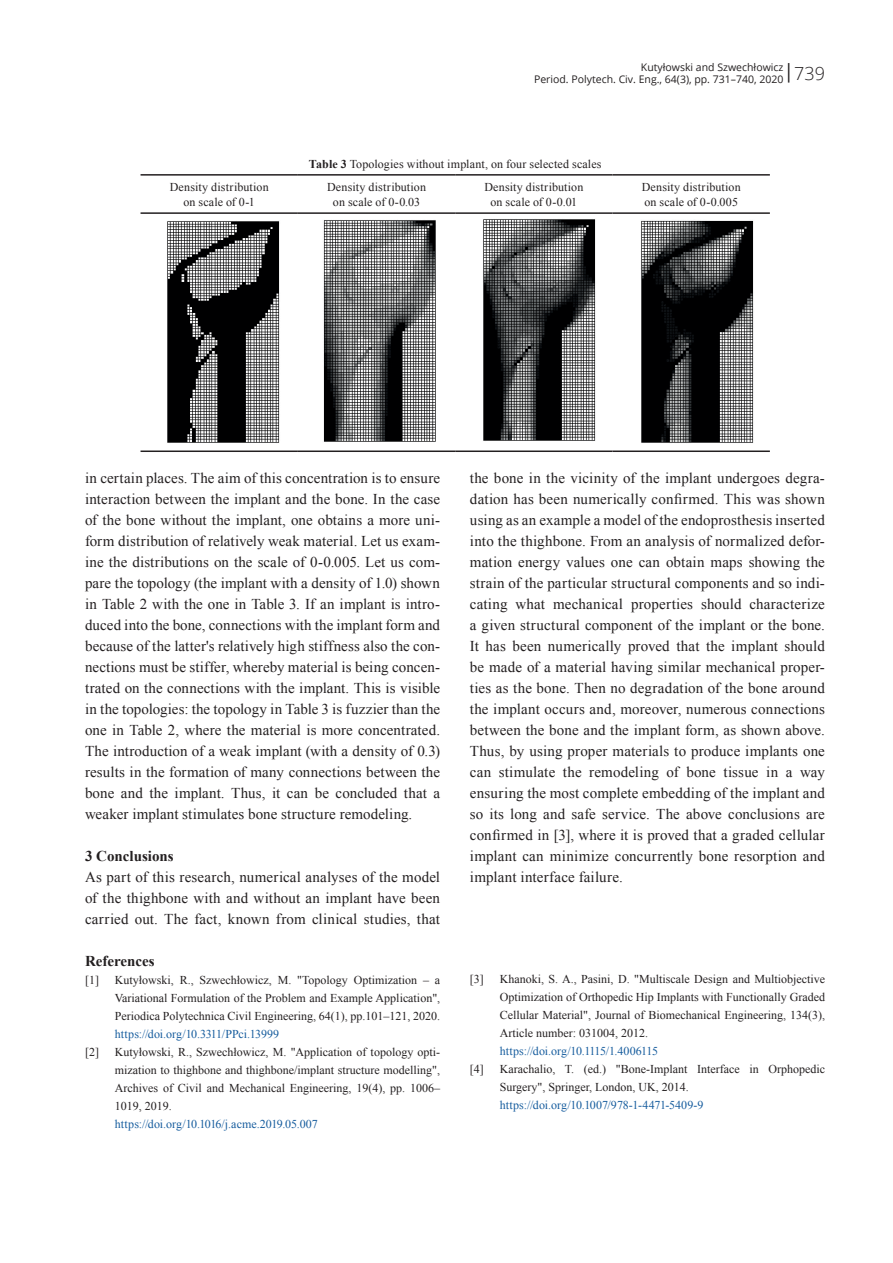
<style>
.page{position:relative;width:893px;height:1263px;background:#fff}
.page>*{position:absolute;margin:0;border:0;box-sizing:border-box;transform-origin:0 0}
.t1{font:15px/21px "Times New Roman";letter-spacing:.01em;color:#231f20;text-align:justify}
.t2{font:700 15px "Times New Roman";color:#231f20}
.t3{font:12px/18px "Times New Roman";color:#231f20;text-align:center}
.t4{font:12px "Times New Roman";letter-spacing:.005em;color:#175d9e}
.t5{font:10.5px/12px "Open Sans";color:#231f20}
.s1{font-weight:700}
</style>
<div class="page">
<hr style="left:141px;top:174px;width:157px;height:2px;background:#231f20">
<hr style="left:298px;top:174px;width:157px;height:2px;background:#231f20">
<hr style="left:455px;top:174px;width:157px;height:2px;background:#231f20">
<hr style="left:612px;top:174px;width:158px;height:2px;background:#231f20">
<hr style="left:141px;top:212px;width:157px;height:2px;background:#231f20">
<hr style="left:298px;top:212px;width:157px;height:2px;background:#231f20">
<hr style="left:455px;top:212px;width:157px;height:2px;background:#231f20">
<hr style="left:612px;top:212px;width:158px;height:2px;background:#231f20">
<hr style="left:141px;top:450px;width:157px;height:2px;background:#231f20">
<hr style="left:298px;top:450px;width:157px;height:2px;background:#231f20">
<hr style="left:455px;top:450px;width:157px;height:2px;background:#231f20">
<hr style="left:612px;top:450px;width:158px;height:2px;background:#231f20">
<img style="left:167px;top:221px;width:113px;height:222px">
<img style="left:323px;top:220px;width:113px;height:222px">
<img style="left:483px;top:219px;width:113px;height:222px">
<img style="left:641px;top:220px;width:113px;height:223px">
<p class="t5" style="left:534px;top:61px;width:292px;text-indent:107px">Kutyłowski and Szwechłowicz<br>Period. Polytech. Civ. Eng., 64(3), pp. 731–740, 2020<sup>|</sup><sup>739</sup></p>
<p class="t3" style="left:309px;top:155px;width:294px"><span class="s1">Table 3</span> Topologies without implant, on four selected scales</p>
<p class="t3" style="left:170px;top:179px;width:101px;line-height:15px">Density distribution on scale of 0-1</p>
<p class="t3" style="left:327px;top:179px;width:101px;line-height:15px">Density distribution on scale of 0-0.03</p>
<p class="t3" style="left:484px;top:179px;width:101px;line-height:15px">Density distribution on scale of 0-0.01</p>
<p class="t3" style="left:642px;top:179px;width:101px;line-height:15px;text-align:left">Density distribution on scale of 0-0.005</p>
<p class="t1" style="left:85px;top:467px;width:357px">in certain places. The aim of this concentration is to ensure interaction between the implant and the bone. In the case of the bone without the implant, one obtains a more uni&shy;form distribution of relatively weak material. Let us exam&shy;ine the distributions on the scale of 0-0.005. Let us com&shy;pare the topology (the implant with a density of 1.0) shown in Table 2 with the one in Table 3. If an implant is intro&shy;duced into the bone, connections with the implant form and because of the latter's relatively high stiffness also the con&shy;nections must be stiffer, whereby material is being concen&shy;trated on the connections with the implant. This is visible in the topologies: the topology in Table 3 is fuzzier than the one in Table 2, where the material is more concentrated.<br>The introduction of a weak implant (with a density of 0.3) results in the formation of many connections between the bone and the implant. Thus, it can be concluded that a weaker implant stimulates bone structure remodeling.</p>
<p class="t2" style="left:85px;top:845px;width:90px">3 Conclusions</p>
<p class="t1" style="left:85px;top:866px;width:357px">As part of this research, numerical analyses of the model of the thighbone with and without an implant have been carried out. The fact, known from clinical studies, that</p>
<p class="t2" style="left:85px;top:950px;width:71px">References</p>
<p class="t3" style="left:85px;top:971px;width:15px">[1]</p>
<p class="t3" style="left:115px;top:971px;width:327px;text-align:justify">Kutyłowski, R., Szwechłowicz, M. "Topology Optimization – a Variational Formulation of the Problem and Example Application", Periodica Polytechnica Civil Engineering, 64(1), pp.101–121, 2020.</p>
<p class="t4" style="left:115px;top:1026px;width:166px">https://doi.org/10.3311/PPci.13999</p>
<p class="t3" style="left:85px;top:1043px;width:15px">[2]</p>
<p class="t3" style="left:115px;top:1043px;width:327px;text-align:justify">Kutyłowski, R., Szwechłowicz, M. "Application of topology opti&shy;mization to thighbone and thighbone/implant structure modelling", Archives of Civil and Mechanical Engineering, 19(4), pp. 1006– 1019, 2019.</p>
<p class="t4" style="left:115px;top:1116px;width:205px">https://doi.org/10.1016/j.acme.2019.05.007</p>
<p class="t1" style="left:470px;top:467px;width:357px">the bone in the vicinity of the implant undergoes degra&shy;dation has been numerically confirmed. This was shown using as an example a model of the endoprosthesis inserted into the thighbone. From an analysis of normalized defor&shy;mation energy values one can obtain maps showing the strain of the particular structural components and so indi&shy;cating what mechanical properties should characterize a given structural component of the implant or the bone.<br>It has been numerically proved that the implant should be made of a material having similar mechanical proper&shy;ties as the bone. Then no degradation of the bone around the implant occurs and, moreover, numerous connections between the bone and the implant form, as shown above.<br>Thus, by using proper materials to produce implants one can stimulate the remodeling of bone tissue in a way ensuring the most complete embedding of the implant and so its long and safe service. The above conclusions are confirmed in [3], where it is proved that a graded cellular implant can minimize concurrently bone resorption and implant interface failure.</p>
<p class="t3" style="left:470px;top:970px;width:15px">[3]</p>
<p class="t3" style="left:500px;top:970px;width:327px;text-align:justify">Khanoki, S. A., Pasini, D. "Multiscale Design and Multiobjective Optimization of Orthopedic Hip Implants with Functionally Graded Cellular Material", Journal of Biomechanical Engineering, 134(3), Article number: 031004, 2012.</p>
<p class="t4" style="left:500px;top:1043px;width:160px">https://doi.org/10.1115/1.4006115</p>
<p class="t3" style="left:470px;top:1060px;width:15px">[4]</p>
<p class="t3" style="left:500px;top:1060px;width:327px;text-align:left">Karachalio, T. (ed.) "Bone-Implant Interface in Orphopedic<br>Surgery", Springer, London, UK, 2014.</p>
<p class="t4" style="left:500px;top:1097px;width:205px">https://doi.org/10.1007/978-1-4471-5409-9</p>
</div>
